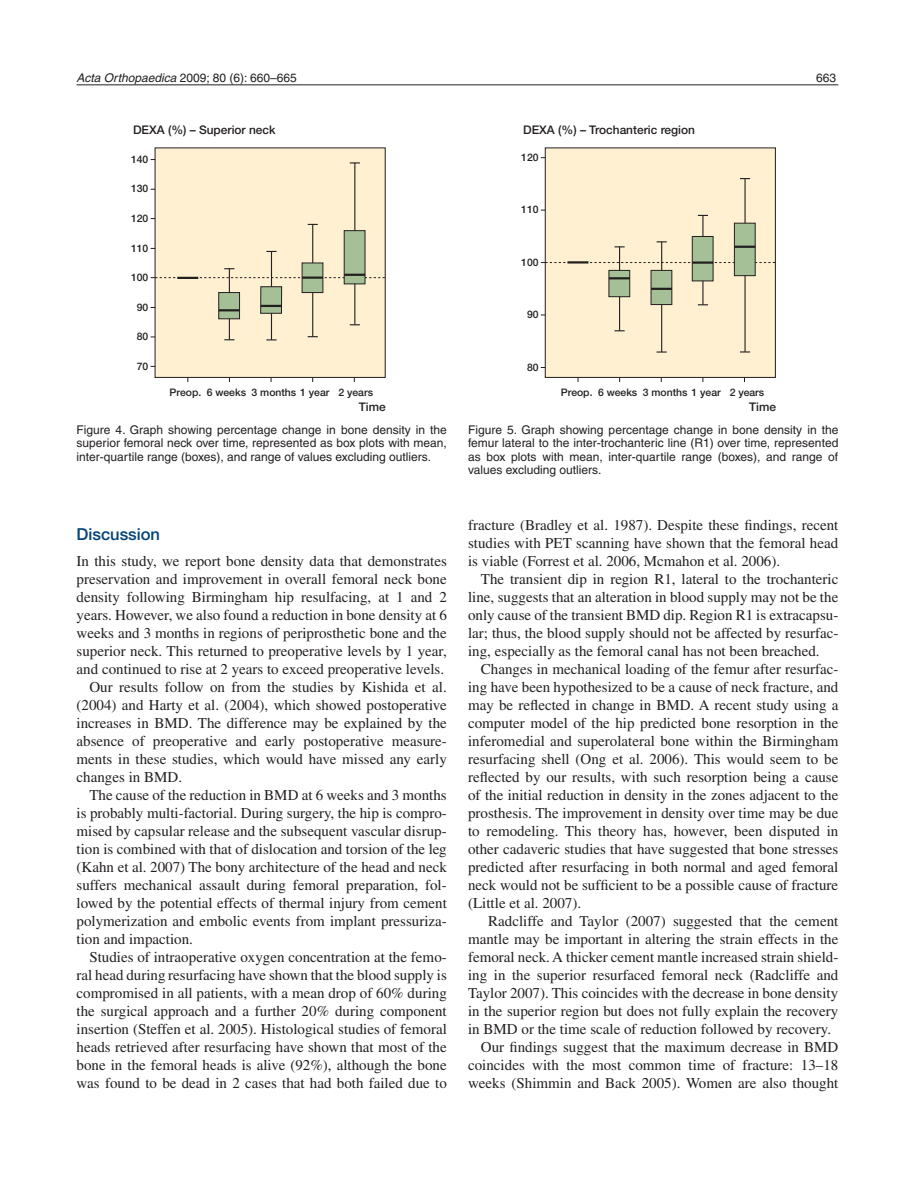
<style>
.page{position:relative;width:915px;height:1191px;background:#fff}
.page>*{position:absolute;margin:0;border:0;box-sizing:border-box;transform-origin:0 0}
._2-Rubrik{font:500 16.5px "Helvetica Neue";color:#004279}
._5-Brödtext{font:15px/18px "Times";color:#231f20;text-align:justify}
._4-Brödstart{font:15px/18px "Times";color:#231f20;text-align:justify}
._6-Figurtext{font:12px/13.5px "Helvetica";color:#231f20;text-align:justify}
.t1{font:500 11.85px "Helvetica Neue";color:#231f20}
.t2{font:500 10.35px "Helvetica Neue";color:#231f20}
.s1{font-style:italic}
</style>
<div class="page">
<hr style="left:77px;top:85px;width:761px;height:1px;background:#231f20">
<div style="left:155px;top:148px;width:230px;height:229px;background:#fef0d0"></div>
<hr style="left:229px;top:268px;width:1px;height:72px;background:#231f20">
<div style="left:218px;top:292px;width:22px;height:27px;background:#a5c097;border:1px solid #231f20"></div>
<hr style="left:219px;top:309px;width:20px;height:2px;background:#231f20">
<hr style="left:271px;top:251px;width:1px;height:89px;background:#231f20">
<div style="left:260px;top:287px;width:21px;height:26px;background:#a5c097"></div>
<div style="left:260px;top:286px;width:22px;height:27px;border:1px solid #231f20"></div>
<hr style="left:261px;top:305px;width:21px;height:2px;background:#231f20">
<hr style="left:312px;top:224px;width:1px;height:112px;background:#231f20">
<div style="left:302px;top:263px;width:21px;height:30px;background:#a5c097"></div>
<hr style="left:302px;top:276px;width:21px;height:3px;background:#231f20">
<hr style="left:354px;top:163px;width:1px;height:162px;background:#231f20">
<div style="left:344px;top:230px;width:21px;height:54px;background:#a5c097;border:1px solid #231f20"></div>
<hr style="left:344px;top:274px;width:21px;height:2px;background:#231f20">
<hr style="left:177px;top:277px;width:21px;height:2px;background:#231f20">
<svg style="left:150px;top:277px;width:235px;height:1px"></svg>
<div style="left:545px;top:148px;width:230px;height:229px;background:#fef0d0"></div>
<div style="left:544px;top:147px;width:231px;height:231px;border:1px solid #231f20"></div>
<hr style="left:618px;top:247px;width:2px;height:84px;background:#231f20">
<div style="left:608px;top:270px;width:21px;height:27px;background:#a5c097;border:1px solid #231f20"></div>
<hr style="left:608px;top:277px;width:21px;height:2px;background:#231f20">
<hr style="left:661px;top:242px;width:1px;height:110px;background:#231f20">
<div style="left:650px;top:270px;width:22px;height:35px;background:#a5c097;border:1px solid #231f20"></div>
<hr style="left:650px;top:288px;width:21px;height:2px;background:#231f20">
<hr style="left:702px;top:215px;width:1px;height:90px;background:#231f20">
<div style="left:691px;top:236px;width:22px;height:45px;background:#a5c097;border:1px solid #231f20"></div>
<hr style="left:692px;top:261px;width:21px;height:3px;background:#231f20">
<hr style="left:744px;top:178px;width:1px;height:174px;background:#231f20">
<div style="left:733px;top:223px;width:22px;height:53px;background:#a5c097;border:1px solid #231f20"></div>
<hr style="left:734px;top:246px;width:21px;height:2px;background:#231f20">
<hr style="left:567px;top:261px;width:21px;height:2px;background:#231f20">
<svg style="left:540px;top:262px;width:235px;height:1px"></svg>
<p class="_6-Figurtext" style="left:77px;top:71px;width:222px"><span class="s1">Acta Orthopaedica</span> 2009; 80 (6): 660–665</p>
<p class="_6-Figurtext" style="left:816px;top:71px;width:22px">663</p>
<p class="t1" style="left:133px;top:122px;width:144px">DEXA (%) – Superior neck</p>
<p class="t2" style="left:131px;top:153px;width:19px">140</p>
<p class="t2" style="left:131px;top:182px;width:19px">130</p>
<p class="t2" style="left:131px;top:212px;width:19px">120</p>
<p class="t2" style="left:131px;top:242px;width:19px">110</p>
<p class="t2" style="left:131px;top:271px;width:19px">100</p>
<p class="t2" style="left:137px;top:301px;width:13px">90</p>
<p class="t2" style="left:137px;top:330px;width:13px">80</p>
<p class="t2" style="left:137px;top:360px;width:13px">70</p>
<p class="t2" style="left:169px;top:386px;width:205px">Preop. 6 weeks 3 months 1 year 2 years</p>
<p class="t1" style="left:359px;top:400px;width:28px">Time</p>
<p class="_6-Figurtext" style="left:77px;top:423px;width:371px">Figure 4. Graph showing percentage change in bone density in the superior femoral neck over time, represented as box plots with mean, inter-quartile range (boxes), and range of values excluding outliers.</p>
<p class="_2-Rubrik" style="left:77px;top:524px;width:85px">Discussion</p>
<p class="_4-Brödstart" style="left:77px;top:551px;width:371px">In this study, we report bone density data that demonstrates preservation and improvement in overall femoral neck bone density following Birmingham hip resulfacing, at 1 and 2 years. However, we also found a reduction in bone density at 6 weeks and 3 months in regions of periprosthetic bone and the superior neck. This returned to preoperative levels by 1 year, and continued to rise at 2 years to exceed preoperative levels.</p>
<p class="_5-Brödtext" style="left:77px;top:677px;width:371px;text-indent:13px">Our results follow on from the studies by Kishida et al. (2004) and Harty et al. (2004), which showed postoperative increases in BMD. The difference may be explained by the absence of preoperative and early postoperative measure&shy;ments in these studies, which would have missed any early changes in BMD.</p>
<p class="_5-Brödtext" style="left:77px;top:785px;width:371px;text-indent:13px">The cause of the reduction in BMD at 6 weeks and 3 months is probably multi-factorial. During surgery, the hip is compro&shy;mised by capsular release and the subsequent vascular disrup&shy;tion is combined with that of dislocation and torsion of the leg (Kahn et al. 2007) The bony architecture of the head and neck suffers mechanical assault during femoral preparation, fol&shy;lowed by the potential effects of thermal injury from cement polymerization and embolic events from implant pressuriza&shy;tion and impaction.</p>
<p class="_5-Brödtext" style="left:77px;top:947px;width:371px;text-indent:13px">Studies of intraoperative oxygen concentration at the femo&shy;ral head during resurfacing have shown that the blood supply is compromised in all patients, with a mean drop of 60% during the surgical approach and a further 20% during component insertion (Steffen et al. 2005). Histological studies of femoral heads retrieved after resurfacing have shown that most of the bone in the femoral heads is alive (92%), although the bone was found to be dead in 2 cases that had both failed due to</p>
<p class="t1" style="left:523px;top:122px;width:173px">DEXA (%) – Trochanteric region</p>
<p class="t2" style="left:521px;top:151px;width:19px">120</p>
<p class="t2" style="left:521px;top:203px;width:19px">110</p>
<p class="t2" style="left:521px;top:256px;width:19px">100</p>
<p class="t2" style="left:527px;top:308px;width:13px">90</p>
<p class="t2" style="left:527px;top:361px;width:13px">80</p>
<p class="t2" style="left:560px;top:386px;width:205px">Preop. 6 weeks 3 months 1 year 2 years</p>
<p class="t1" style="left:748px;top:400px;width:28px">Time</p>
<p class="_6-Figurtext" style="left:468px;top:423px;width:371px">Figure 5. Graph showing percentage change in bone density in the femur lateral to the inter-trochanteric line (R1) over time, represented as box plots with mean, inter-quartile range (boxes), and range of values excluding outliers.</p>
<p class="_5-Brödtext" style="left:468px;top:515px;width:371px">fracture (Bradley et al. 1987). Despite these findings, recent studies with PET scanning have shown that the femoral head is viable (Forrest et al. 2006, Mcmahon et al. 2006).</p>
<p class="_5-Brödtext" style="left:468px;top:569px;width:371px;text-indent:13px">The transient dip in region R1, lateral to the trochanteric line, suggests that an alteration in blood supply may not be the only cause of the transient BMD dip. Region R1 is extracapsu&shy;lar; thus, the blood supply should not be affected by resurfac&shy;ing, especially as the femoral canal has not been breached.</p>
<p class="_5-Brödtext" style="left:468px;top:659px;width:371px;text-indent:13px">Changes in mechanical loading of the femur after resurfac&shy;ing have been hypothesized to be a cause of neck fracture, and may be reflected in change in BMD. A recent study using a computer model of the hip predicted bone resorption in the inferomedial and superolateral bone within the Birmingham resurfacing shell (Ong et al. 2006). This would seem to be reflected by our results, with such resorption being a cause of the initial reduction in density in the zones adjacent to the prosthesis. The improvement in density over time may be due to remodeling. This theory has, however, been disputed in other cadaveric studies that have suggested that bone stresses predicted after resurfacing in both normal and aged femoral neck would not be sufficient to be a possible cause of fracture (Little et al. 2007).</p>
<p class="_5-Brödtext" style="left:468px;top:911px;width:371px;text-indent:20px">Radcliffe and Taylor (2007) suggested that the cement mantle may be important in altering the strain effects in the femoral neck. A thicker cement mantle increased strain shield&shy;ing in the superior resurfaced femoral neck (Radcliffe and Taylor 2007). This coincides with the decrease in bone density in the superior region but does not fully explain the recovery in BMD or the time scale of reduction followed by recovery.</p>
<p class="_5-Brödtext" style="left:468px;top:1037px;width:371px;text-indent:13px">Our findings suggest that the maximum decrease in BMD coincides with the most common time of fracture: 13–18 weeks (Shimmin and Back 2005). Women are also thought</p>
</div>
